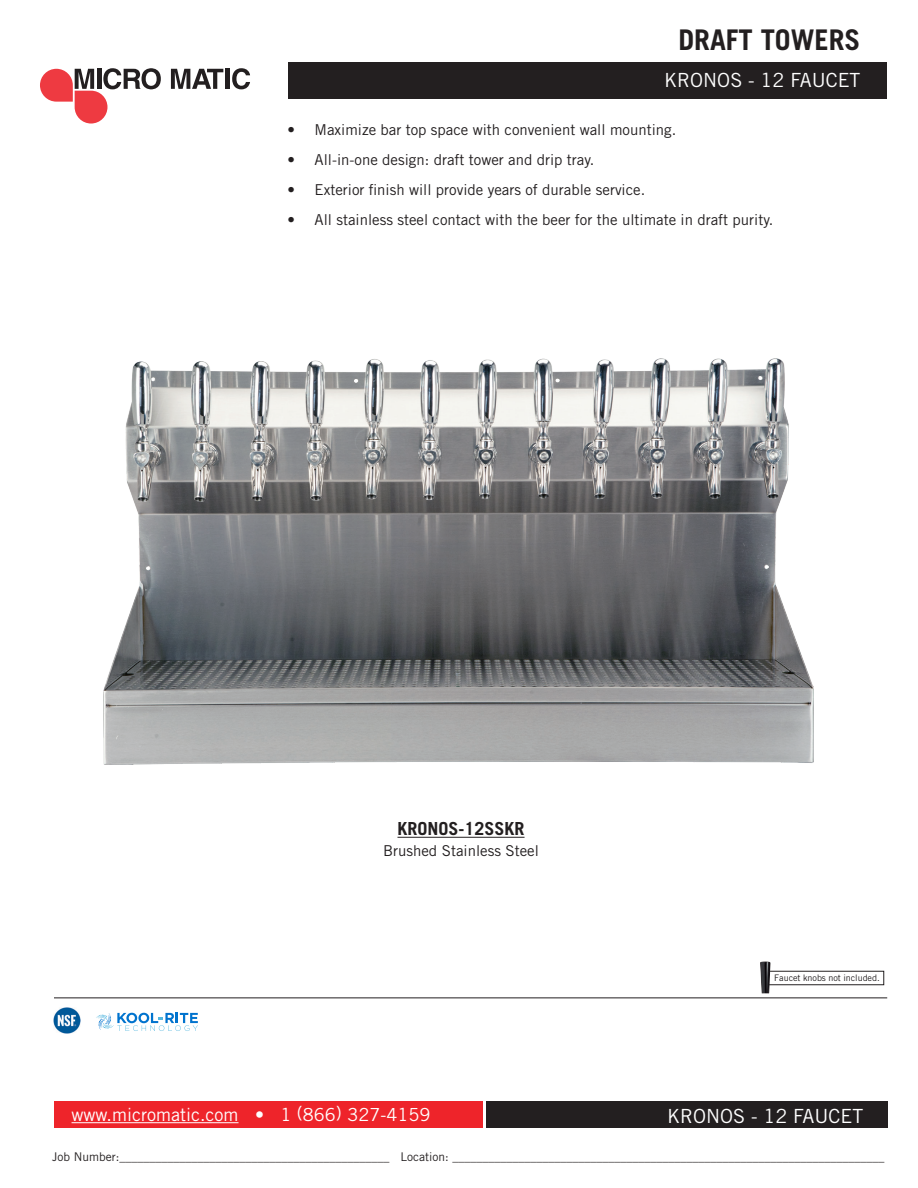
<style>
.page{position:relative;width:918px;height:1188px;background:#fff}
.page>*{position:absolute;margin:0;border:0;box-sizing:border-box;transform-origin:0 0}
.t1{font:700 28.5px "Trade Gothic LT Std";color:#231f20}
.t2{font:19.5px "Trade Gothic LT Std";color:#fff}
.t3{font:18px "Trade Gothic LT Std";color:#fff}
.t4{font:700 18px "Trade Gothic LT Std";color:#231f20}
.t5{font:15px "Trade Gothic LT Std";color:#231f20}
.t6{font:12px "Trade Gothic LT Std";color:#231f20}
.Normal_subhead{font:9px "Trade Gothic LT Std";letter-spacing:-.005em;color:#231f20}
</style>
<div class="page">
<div style="left:288px;top:62px;width:599px;height:37px;background:#231f20"></div>
<svg style="left:40px;top:68px;width:121px;height:56px"></svg>
<svg style="left:171px;top:69px;width:52px;height:20px"></svg>
<hr style="left:225px;top:69px;width:4px;height:20px;background:#231f20">
<svg style="left:232px;top:68px;width:18px;height:21px"></svg>
<div style="left:54px;top:1101px;width:428px;height:27px;background:#ee242a"></div>
<div style="left:486px;top:1101px;width:401px;height:27px;background:#231f20"></div>
<hr style="left:72px;top:1122px;width:167px;height:1px;background:#fff">
<hr style="left:54px;top:998px;width:833px;height:1px;background:#231f20">
<img style="left:104px;top:359px;width:710px;height:406px">
<div style="left:765px;top:971px;width:119px;height:14px;border:1px solid #231f20"></div>
<img style="left:760px;top:961px;width:11px;height:32px">
<hr style="left:397px;top:837px;width:128px;height:1px;background:#231f20">
<img style="left:53px;top:1007px;width:27px;height:27px">
<svg style="left:96px;top:1013px;width:102px;height:18px"></svg>
<p class="t1" style="left:678px;top:22px;width:184px">DRAFT TOWERS</p>
<p class="t2" style="left:664px;top:68px;width:198px">KRONOS - 12 FAUCET</p>
<p class="t5" style="left:288px;top:121px;width:390px">• Maximize bar top space with convenient wall mounting.</p>
<p class="t5" style="left:288px;top:151px;width:308px">• All-in-one design: draft tower and drip tray.</p>
<p class="t5" style="left:288px;top:181px;width:359px">• Exterior finish will provide years of durable service.</p>
<p class="t5" style="left:288px;top:211px;width:487px">• All stainless steel contact with the beer for the ultimate in draft purity.</p>
<p class="t4" style="left:397px;top:818px;width:129px">KRONOS-12SSKR</p>
<p class="t5" style="left:383px;top:842px;width:157px">Brushed Stainless Steel</p>
<p class="t3" style="left:72px;top:1104px;width:360px">www.micromatic.com • 1 (866) 327-4159</p>
<p class="Normal_subhead" style="left:774px;top:972px;width:107px">Faucet knobs not included.</p>
<p class="t2" style="left:667px;top:1104px;width:198px">KRONOS - 12 FAUCET</p>
<p class="t6" style="left:52px;top:1150px;width:834px">Job Number:_____________________________________________ Location: ________________________________________________________________________</p>
</div>
